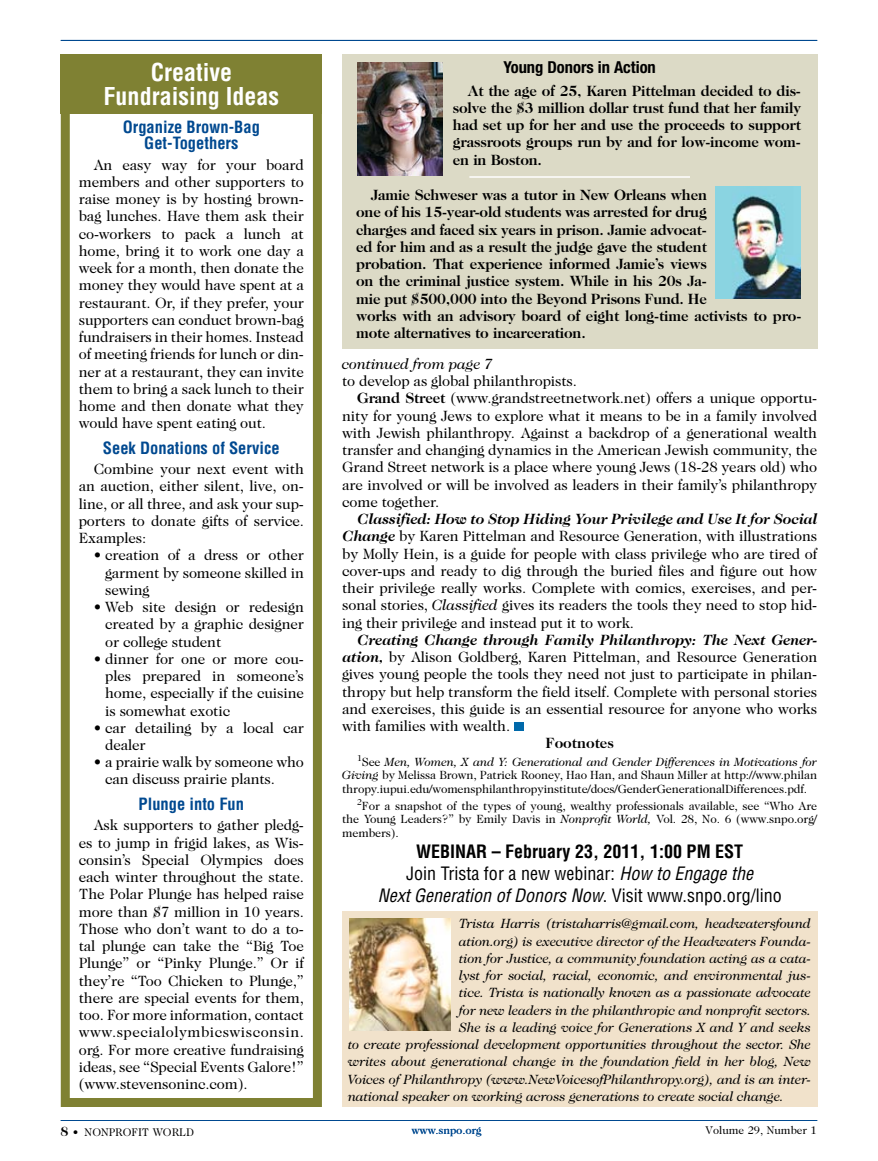
<style>
.page{position:relative;width:878px;height:1161px;background:#fff}
.page>*{position:absolute;margin:0;border:0;box-sizing:border-box;transform-origin:0 0}
.t1{font:700 condensed 24px/24px "Helvetica";color:#fff;text-align:center}
.t2{font:condensed 18px/21.6px "Helvetica";color:#000;text-align:center}
.t3{font:700 condensed 16.5px/16.5px "Helvetica";color:#004990;text-align:center}
.t4{font:700 condensed 16.5px "Helvetica Neue";color:#000}
.t5{font:15px/17.2px "Caslon Two Twenty Four";letter-spacing:-.01em;color:#000;text-align:justify}
.t6{font:700 15px/17.2px "Caslon Two Twenty Four";letter-spacing:-.01em;color:#000;text-align:justify}
.t7{font:italic 15px "Caslon Two Twenty Four";letter-spacing:-.01em;color:#000}
.t8{font:italic 13.5px "Caslon Two Twenty Four";letter-spacing:-.01em;color:#000}
.t9{font:12px/13.5px "Caslon Two Twenty Four";letter-spacing:-.01em;color:#000;text-align:justify}
.t10{font:11.25px "Caslon Two Twenty Four";color:#000}
.t11{font:11.25px "Caslon Two Twenty Four";color:#004990}
.s1{font-weight:700}
.s2{font-weight:700;font-style:italic}
.s3{font-style:italic}
.s4{font-weight:700;font-size:13.5px}
</style>
<div class="page">
<hr style="left:61px;top:1120px;width:756px;height:1px;background:#004990">
<hr style="left:61px;top:40px;width:756px;height:1px;background:#004990">
<div style="left:61px;top:54px;width:261px;height:1053px;border:9px solid #7f8133"></div>
<div style="left:514px;top:722px;width:9px;height:9px;background:#0069aa"></div>
<div style="left:342px;top:912px;width:475px;height:195px;background:#f1e2cb"></div>
<img style="left:350px;top:919px;width:100px;height:112px">
<div style="left:61px;top:54px;width:261px;height:60px;background:#7f8133"></div>
<div style="left:342px;top:54px;width:475px;height:294px;background:#dcdac6"></div>
<img style="left:358px;top:63px;width:84px;height:112px">
<img style="left:716px;top:186px;width:84px;height:112px">
<hr style="left:469px;top:176px;width:221px;height:2px;background:#fff">
<h1 class="t1" style="left:104px;top:60px;width:177px">Creative<br>Fundraising Ideas</h1>
<p class="t4" style="left:503px;top:57px;width:154px">Young Donors in Action</p>
<p class="t6" style="left:453px;top:82px;width:349px;text-indent:15px">At the age of 25, Karen Pittelman decided to dis&shy;solve the $3 million dollar trust fund that her family had set up for her and use the proceeds to support grassroots groups run by and for low-income wom&shy;en in Boston.</p>
<p class="t6" style="left:356px;top:186px;width:447px;text-align:left;text-indent:15px">Jamie Schweser was a tutor in New Orleans when<br>one of his 15-year-old students was arrested for drug<br>charges and faced six years in prison. Jamie advocat-<br>ed for him and as a result the judge gave the student<br>probation. That experience informed Jamie’s views<br>on the criminal justice system. While in his 20s Ja-<br>mie put $500,000 into the Beyond Prisons Fund. He<br>works with an advisory board of eight long-time activists to pro&shy;mote alternatives to incarceration.</p>
<p class="t7" style="left:342px;top:355px;width:152px">continued from page 7</p>
<p class="t3" style="left:123px;top:118px;width:139px">Organize Brown-Bag<br>Get-Togethers</p>
<p class="t5" style="left:79px;top:156px;width:227px;text-indent:15px">An easy way for your board members and other supporters to raise money is by hosting brown&shy;bag lunches. Have them ask their co-workers to pack a lunch at home, bring it to work one day a week for a month, then donate the money they would have spent at a restaurant. Or, if they prefer, your supporters can conduct brown-bag fundraisers in their homes. Instead of meeting friends for lunch or din&shy;ner at a restaurant, they can invite them to bring a sack lunch to their home and then donate what they would have spent eating out.</p>
<p class="t3" style="left:103px;top:439px;width:178px">Seek Donations of Service</p>
<p class="t5" style="left:79px;top:460px;width:226px;text-indent:15px">Combine your next event with an auction, either silent, live, on&shy;line, or all three, and ask your sup&shy;porters to donate gifts of service.<br>Examples:</p>
<p class="t5" style="left:105px;top:546px;width:200px;text-indent:-11px">• creation of a dress or other garment by someone skilled in sewing</p>
<p class="t5" style="left:105px;top:598px;width:200px;text-indent:-11px">• Web site design or redesign created by a graphic designer or college student</p>
<p class="t5" style="left:105px;top:650px;width:200px;text-indent:-11px">• dinner for one or more cou&shy;ples prepared in someone’s home, especially if the cuisine is somewhat exotic</p>
<p class="t5" style="left:105px;top:719px;width:200px;text-indent:-11px">• car detailing by a local car dealer</p>
<p class="t5" style="left:105px;top:753px;width:200px;text-indent:-11px">• a prairie walk by someone who can discuss prairie plants.</p>
<p class="t3" style="left:139px;top:796px;width:107px">Plunge into Fun</p>
<p class="t5" style="left:79px;top:816px;width:227px;text-indent:15px">Ask supporters to gather pledg&shy;es to jump in frigid lakes, as Wis&shy;consin’s Special Olympics does each winter throughout the state.<br>The Polar Plunge has helped raise more than $7 million in 10 years.<br>Those who don’t want to do a to&shy;tal plunge can take the “Big Toe Plunge” or “Pinky Plunge.” Or if they’re “Too Chicken to Plunge,” there are special events for them, too. For more information, contact www.specialolymbicswisconsin. org. For more creative fundraising ideas, see “Special Events Galore!” (www.stevensoninc.com).</p>
<p class="t5" style="left:342px;top:372px;width:236px">to develop as global philanthropists.</p>
<p class="t5" style="left:357px;top:389px;width:461px"><span class="s1">Grand Street</span> (www.grandstreetnetwork.net) offers a unique opportu-</p>
<p class="t5" style="left:342px;top:407px;width:476px">nity for young Jews to explore what it means to be in a family involved</p>
<p class="t5" style="left:342px;top:424px;width:476px">with Jewish philanthropy. Against a backdrop of a generational wealth</p>
<p class="t5" style="left:342px;top:441px;width:476px">transfer and changing dynamics in the American Jewish community, the</p>
<p class="t5" style="left:342px;top:458px;width:476px">Grand Street network is a place where young Jews (18-28 years old) who</p>
<p class="t5" style="left:342px;top:476px;width:476px">are involved or will be involved as leaders in their family’s philanthropy</p>
<p class="t5" style="left:342px;top:493px;width:98px">come together.</p>
<p class="t5" style="left:342px;top:510px;width:476px;text-indent:15px"><span class="s2">Classified: How to Stop Hiding Your Privilege and Use It for Social Change</span> by Karen Pittelman and Resource Generation, with illustrations by Molly Hein, is a guide for people with class privilege who are tired of cover-ups and ready to dig through the buried files and figure out how their privilege really works. Complete with comics, exercises, and per&shy;sonal stories, <span class="s3">Classified</span> gives its readers the tools they need to stop hid&shy;ing their privilege and instead put it to work.</p>
<p class="t5" style="left:342px;top:631px;width:476px;text-indent:15px"><span class="s2">Creating Change through Family Philanthropy: The Next Gener&shy;ation,</span> by Alison Goldberg, Karen Pittelman, and Resource Generation gives young people the tools they need not just to participate in philan&shy;thropy but help transform the field itself. Complete with personal stories and exercises, this guide is an essential resource for anyone who works with families with wealth.</p>
<p class="t6" style="left:545px;top:734px;width:70px">Footnotes</p>
<p class="t9" style="left:342px;top:755px;width:476px;text-indent:15px"><sup>1</sup>See <span class="s3">Men, Women, X and Y: Generational and Gender Differences in Motivations for Giving</span> by Melissa Brown, Patrick Rooney, Hao Han, and Shaun Miller at http://www.philan thropy.iupui.edu/womensphilanthropyinstitute/docs/GenderGenerationalDifferences.pdf.</p>
<p class="t9" style="left:342px;top:799px;width:476px;text-indent:15px"><sup>2</sup>For a snapshot of the types of young, wealthy professionals available, see “Who Are the Young Leaders?” by Emily Davis in <span class="s3">Nonprofit World,</span> Vol. 28, No. 6 (www.snpo.org/ members).</p>
<p class="t2" style="left:377px;top:841px;width:405px"><span class="s1">Webinar – February 23, 2011, 1:00 PM EST<br></span>Join Trista for a new webinar: <span class="s3">How to Engage the<br>Next Generation of Donors Now</span>. Visit www.snpo.org/lino</p>
<p class="t8" style="left:459px;top:916px;width:353px">Trista Harris (tristaharris@gmail.com, headwatersfound</p>
<p class="t8" style="left:459px;top:933px;width:353px">ation.org) is executive director of the Headwaters Founda-</p>
<p class="t8" style="left:459px;top:951px;width:353px">tion for Justice, a community foundation acting as a cata-</p>
<p class="t8" style="left:459px;top:968px;width:353px">lyst for social, racial, economic, and environmental jus-</p>
<p class="t8" style="left:459px;top:985px;width:353px">tice. Trista is nationally known as a passionate advocate</p>
<p class="t8" style="left:459px;top:1002px;width:353px">for new leaders in the philanthropic and nonprofit sectors.</p>
<p class="t8" style="left:459px;top:1020px;width:353px">She is a leading voice for Generations X and Y and seeks</p>
<p class="t8" style="left:348px;top:1037px;width:464px">to create professional development opportunities throughout the sector. She</p>
<p class="t8" style="left:348px;top:1054px;width:464px">writes about generational change in the foundation field in her blog, New</p>
<p class="t8" style="left:348px;top:1071px;width:464px">Voices of Philanthropy (www.NewVoicesofPhilanthropy.org), and is an inter-</p>
<p class="t8" style="left:348px;top:1089px;width:437px">national speaker on working across generations to create social change.</p>
<p class="t10" style="left:60px;top:1125px;width:135px"><span class="s4">8</span> • NONPROFIT WORLD</p>
<p class="t11" style="left:411px;top:1123px;width:71px">www.snpo.org</p>
<p class="t10" style="left:705px;top:1123px;width:113px">Volume 29, Number 1</p>
</div>
